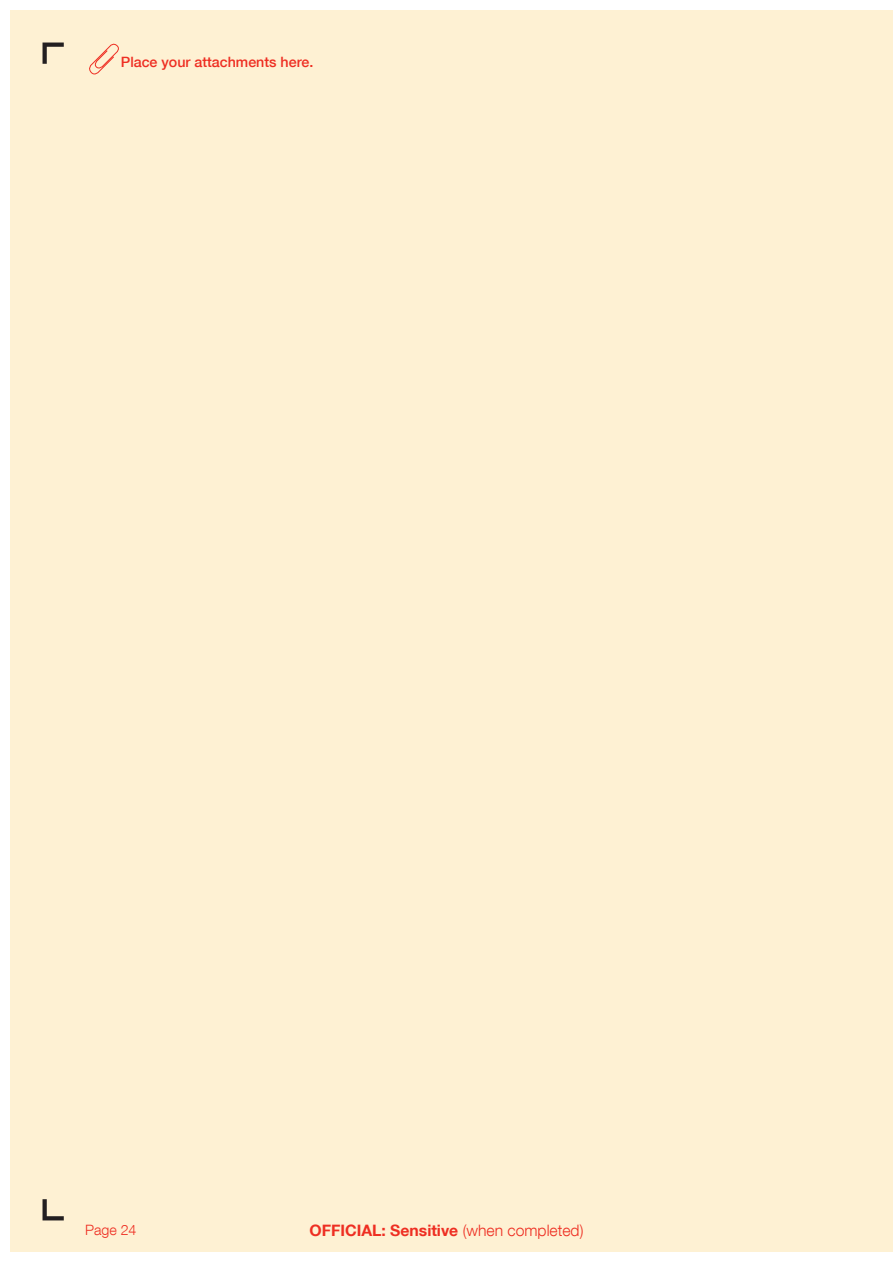
<style>
.page{position:relative;width:893px;height:1263px;background:#fff}
.page>*{position:absolute;margin:0;border:0;box-sizing:border-box;transform-origin:0 0}
.t1{font:700 15.75px "Helvetica Neue LT Com";color:#ee2e22}
.F_-_Body{font:500 14.25px "Helvetica Neue LT Com";color:#ee2e22}
.t2{font:300 14.25px "Helvetica Neue LT Com";color:#ee2e22}
.s1{font-weight:300}
</style>
<div class="page">
<div style="left:11px;top:11px;width:882px;height:1241px;background:#fef1d3"></div>
<svg style="left:43px;top:43px;width:21px;height:21px"></svg>
<svg style="left:43px;top:1199px;width:21px;height:21px"></svg>
<svg style="left:89px;top:43px;width:30px;height:32px"></svg>
<p class="F_-_Body" style="left:121px;top:53px;width:194px">Place your attachments here.</p>
<p class="t2" style="left:85px;top:1221px;width:53px">Page 24</p>
<p class="t1" style="left:310px;top:1220px;width:275px">OFFICIAL: Sensitive <span class="s1">(when completed)</span></p>
</div>
